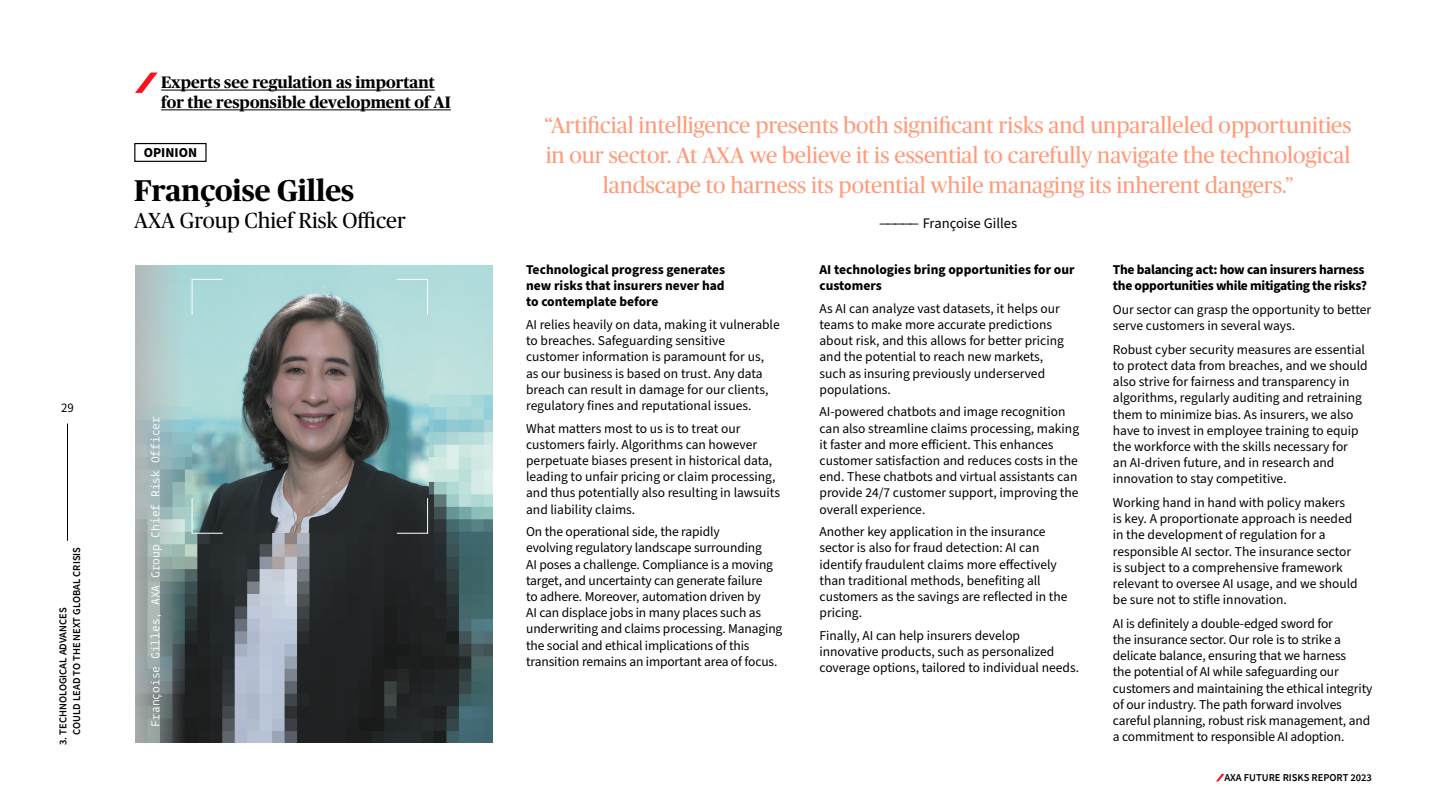
<style>
.page{position:relative;width:1440px;height:810px;background:#fff}
.page>*{position:absolute;margin:0;border:0;box-sizing:border-box;transform-origin:0 0}
.t1{font:700 30px "BW Publico Head";color:#000}
.t2{font:22.5px/30px "BW Publico Head";color:#ff9b7a;text-align:center}
.t3{font:21.75px "BW Publico Head";color:#000}
.t4{font:700 16.5px/19.8px "BW Publico Head";color:#000}
.t5{font:14.55px "Source Sans Pro";color:#000}
.t6{font:700 13.65px "Source Sans Pro";color:#000}
.t7{font:13.5px/16.2px "Source Sans Pro";color:#000}
.t8{font:700 13.5px/16.2px "Source Sans Pro";letter-spacing:-.02em;color:#000;text-align:justify}
.t9{font:700 13.5px/16.2px "Source Sans Pro";color:#000}
.t10{font:12.75px "Source Sans Pro";color:#000}
.t11{font:11.25px "Fedra Mono";color:#fff}
.t12{font:600 10.5px/13.5px "Source Sans Pro";color:#000}
</style>
<div class="page">
<img style="left:135px;top:265px;width:357px;height:477px">
<svg style="left:136px;top:265px;width:85px;height:477px"></svg>
<div style="left:134px;top:143px;width:73px;height:19px;border:1px solid #000"></div>
<img style="left:192px;top:282px;width:236px;height:251px">
<svg style="left:191px;top:279px;width:33px;height:36px"></svg>
<svg style="left:396px;top:279px;width:32px;height:36px"></svg>
<svg style="left:396px;top:497px;width:32px;height:37px"></svg>
<svg style="left:191px;top:497px;width:33px;height:37px"></svg>
<hr style="left:161px;top:90px;width:274px;height:1px;background:#000">
<hr style="left:161px;top:109px;width:290px;height:1px;background:#000">
<svg style="left:135px;top:73px;width:23px;height:20px"></svg>
<hr style="left:67px;top:424px;width:1px;height:117px;background:#000">
<svg style="left:1216px;top:774px;width:8px;height:7px"></svg>
<p class="t4" style="left:161px;top:72px;width:291px">Experts see regulation as important for the responsible development of AI</p>
<p class="t6" style="left:144px;top:143px;width:55px">OPINION</p>
<h1 class="t1" style="left:134px;top:169px;width:221px">Françoise Gilles</h1>
<h3 class="t3" style="left:134px;top:205px;width:273px">AXA Group Chief Risk Officer</h3>
<p class="t10" style="left:61px;top:399px;width:14px">29</p>
<p class="t12" style="left:56px;top:735px;width:189px;text-indent:-10px;rotate:-90deg">3. TECHNOLOGICAL ADVANCES<br>COULD LEAD TO THE NEXT GLOBAL CRISIS</p>
<p class="t11" style="left:149px;top:727px;width:312px;rotate:-90deg">Françoise Gilles, AXA Group Chief Risk Officer</p>
<p class="t2" style="left:545px;top:109px;width:809px">“Artificial intelligence presents both significant risks and unparalleled opportunities in our sector. At AXA we believe it is essential to carefully navigate the technological landscape to harness its potential while managing its inherent dangers.”</p>
<p class="t5" style="left:879px;top:213px;width:139px">————— Françoise Gilles</p>
<p class="t8" style="left:526px;top:262px;width:201px">Technological progress generates new risks that insurers never had to contemplate before</p>
<p class="t7" style="left:526px;top:317px;width:255px">AI relies heavily on data, making it vulnerable to breaches. Safeguarding sensitive customer information is paramount for us, as our business is based on trust. Any data breach can result in damage for our clients, regulatory fines and reputational issues.</p>
<p class="t7" style="left:526px;top:420px;width:255px">What matters most to us is to treat our customers fairly. Algorithms can however perpetuate biases present in historical data, leading to unfair pricing or claim processing, and thus potentially also resulting in lawsuits and liability claims.</p>
<p class="t7" style="left:526px;top:524px;width:258px">On the operational side, the rapidly<br>evolving regulatory landscape surrounding<br>AI poses a challenge. Compliance is a moving target, and uncertainty can generate failure<br>to adhere. Moreover, automation driven by<br>AI can displace jobs in many places such as underwriting and claims processing. Managing the social and ethical implications of this transition remains an important area of focus.</p>
<p class="t9" style="left:820px;top:262px;width:257px">AI technologies bring opportunities for our customers</p>
<p class="t7" style="left:820px;top:301px;width:246px">As AI can analyze vast datasets, it helps our teams to make more accurate predictions about risk, and this allows for better pricing and the potential to reach new markets, such as insuring previously underserved populations.</p>
<p class="t7" style="left:820px;top:404px;width:261px">AI-powered chatbots and image recognition can also streamline claims processing, making it faster and more efficient. This enhances customer satisfaction and reduces costs in the end. These chatbots and virtual assistants can provide 24/7 customer support, improving the overall experience.</p>
<p class="t7" style="left:820px;top:524px;width:250px">Another key application in the insurance sector is also for fraud detection: AI can identify fraudulent claims more effectively than traditional methods, benefiting all customers as the savings are reflected in the pricing.</p>
<p class="t7" style="left:820px;top:628px;width:261px">Finally, AI can help insurers develop innovative products, such as personalized coverage options, tailored to individual needs.</p>
<p class="t8" style="left:1113px;top:262px;width:256px">The balancing act: how can insurers harness the opportunities while mitigating the risks?</p>
<p class="t7" style="left:1113px;top:302px;width:260px">Our sector can grasp the opportunity to better serve customers in several ways.</p>
<p class="t7" style="left:1113px;top:342px;width:256px">Robust cyber security measures are essential to protect data from breaches, and we should also strive for fairness and transparency in algorithms, regularly auditing and retraining them to minimize bias. As insurers, we also have to invest in employee training to equip the workforce with the skills necessary for<br>an AI-driven future, and in research and innovation to stay competitive.</p>
<p class="t7" style="left:1113px;top:495px;width:246px">Working hand in hand with policy makers<br>is key. A proportionate approach is needed in the development of regulation for a responsible AI sector. The insurance sector is subject to a comprehensive framework relevant to oversee AI usage, and we should be sure not to stifle innovation.</p>
<p class="t7" style="left:1113px;top:616px;width:261px">AI is definitely a double-edged sword for<br>the insurance sector. Our role is to strike a delicate balance, ensuring that we harness<br>the potential of AI while safeguarding our customers and maintaining the ethical integrity of our industry. The path forward involves careful planning, robust risk management, and a commitment to responsible AI adoption.</p>
<p class="t12" style="left:1224px;top:771px;width:149px">AXA FUTURE RISKS REPORT 2023</p>
</div>
